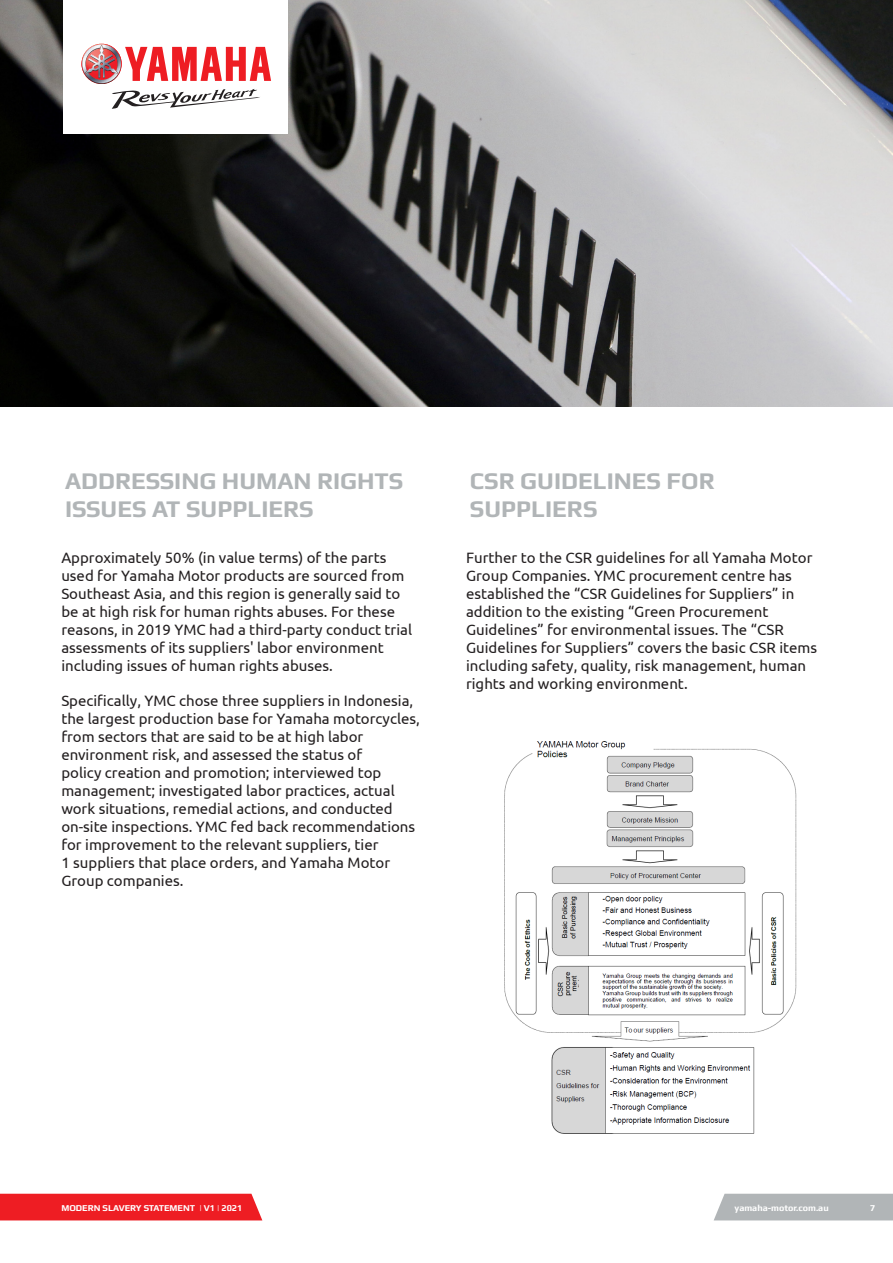
<style>
.page{position:relative;width:893px;height:1263px;background:#fff}
.page>*{position:absolute;margin:0;border:0;box-sizing:border-box;transform-origin:0 0}
.Heading_1{font:700 24px/28.8px "Play";color:#b1b5b7}
.Sub-Heading_1{font:15px/18px "Ubuntu";color:#231f20}
.t1{font:700 9px "Play";color:#fff}
</style>
<div class="page">
<img style="left:0;top:0;width:893px;height:406px">
<div style="left:714px;top:1194px;width:179px;height:26px;background:#b1b5b7"></div>
<div style="left:0;top:1194px;width:262px;height:26px;background:#ee1d23"></div>
<img style="left:504px;top:741px;width:293px;height:393px">
<div style="left:63px;top:0;width:225px;height:134px;background:#fff"></div>
<img style="left:81px;top:44px;width:28px;height:20px">
<svg style="left:82px;top:45px;width:189px;height:64px"></svg>
<p class="Heading_1" style="left:65px;top:466px;width:340px">ADDRESSING HUMAN RIGHTS<br>ISSUES AT SUPPLIERS</p>
<p class="Sub-Heading_1" style="left:61px;top:548px;width:352px">Approximately 50% (in value terms) of the parts used for Yamaha Motor products are sourced from Southeast Asia, and this region is generally said to be at high risk for human rights abuses. For these reasons, in 2019 YMC had a third-party conduct trial assessments of its suppliers' labor environment including issues of human rights abuses.</p>
<p class="Sub-Heading_1" style="left:61px;top:691px;width:360px">Specifically, YMC chose three suppliers in Indonesia, the largest production base for Yamaha motorcycles, from sectors that are said to be at high labor environment risk, and assessed the status of<br>policy creation and promotion; interviewed top management; investigated labor practices, actual work situations, remedial actions, and conducted on-site inspections. YMC fed back recommendations for improvement to the relevant suppliers, tier<br>1 suppliers that place orders, and Yamaha Motor Group companies.</p>
<p class="Heading_1" style="left:470px;top:466px;width:246px">CSR GUIDELINES FOR<br>SUPPLIERS</p>
<p class="Sub-Heading_1" style="left:466px;top:548px;width:353px">Further to the CSR guidelines for all Yamaha Motor Group Companies. YMC procurement centre has established the “CSR Guidelines for Suppliers” in addition to the existing “Green Procurement Guidelines” for environmental issues. The “CSR Guidelines for Suppliers” covers the basic CSR items including safety, quality, risk management, human rights and working environment.</p>
<p class="t1" style="left:61px;top:1203px;width:183px">MODERN SLAVERY STATEMENT | V1 | 2021</p>
<p class="t1" style="left:734px;top:1203px;width:96px">yamaha-motor.com.au</p>
<p class="t1" style="left:870px;top:1203px;width:7px">7</p>
</div>
